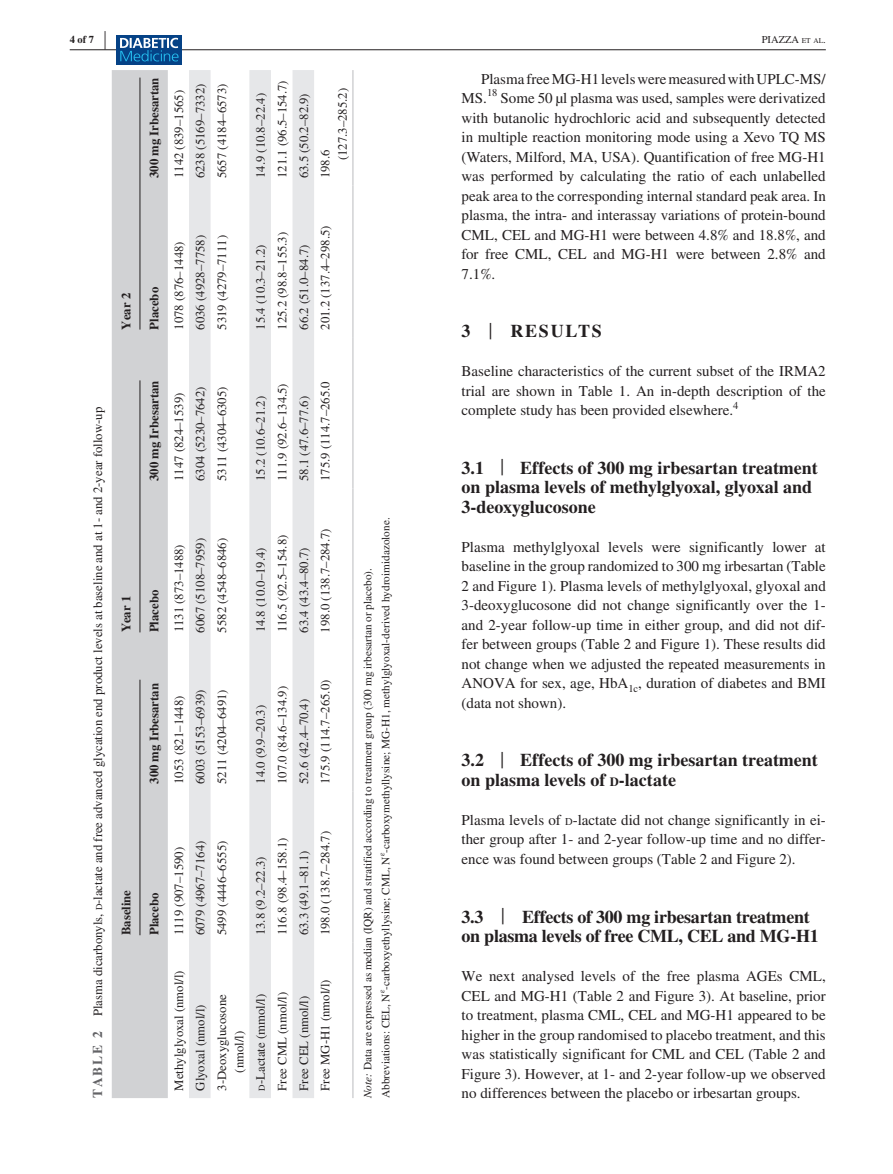
<style>
.page{position:relative;width:893px;height:1174px;background:#fff}
.page>*{position:absolute;margin:0;border:0;box-sizing:border-box;transform-origin:0 0}
.t1{font:700 25.95px "STIX";color:#231f20;scale:.36 1}
.t2{font:700 18px/19.5px "STIX";color:#231f20}
.t3{font:700 18px "STIX";letter-spacing:.1em;color:#231f20}
.t4{font:15px/19.5px "STIX";color:#231f20;text-align:justify}
.t5{font:700 13.5px "STIX";letter-spacing:.14em;color:#636366}
.t6{font:12.75px/17.2px "STIX";color:#231f20}
.t7{font:700 12.75px "STIX";color:#231f20}
.t8{font:11.25px/18px "STIX";color:#231f20}
.t9{font:10.5px "STIX";color:#231f20}
.t10{font:700 10.5px "STIX";color:#231f20}
.t11{font:10.5px "STIX";color:#231f20}
.t12{font:7.8px "STIX";color:#231f20}
.s1{font-size:7.35px}
.s2{font-weight:400;font-size:23.7px}
.s3{font-size:8.85px}
.s4{font-style:italic}
.s5{font-size:12.6px}
.s6{font-size:10.5px}
</style>
<div class="page">
<hr style="left:70px;top:49px;width:756px;height:1px;background:#231f20">
<div style="left:116px;top:35px;width:65px;height:30px;background:#054286"></div>
<svg style="left:120px;top:38px;width:59px;height:23px"></svg>
<div style="left:112px;top:70px;width:56px;height:1028px;background:#d1d2d4"></div>
<svg style="left:189px;top:70px;width:125px;height:1028px;fill:#e6e7e9"></svg>
<hr style="left:352px;top:942px;width:2px;height:156px;background:#d1d2d4">
<hr style="left:352px;top:791px;width:2px;height:151px;background:#d1d2d4">
<hr style="left:352px;top:640px;width:2px;height:151px;background:#d1d2d4">
<hr style="left:352px;top:488px;width:2px;height:152px;background:#d1d2d4">
<hr style="left:352px;top:337px;width:2px;height:151px;background:#d1d2d4">
<hr style="left:352px;top:186px;width:2px;height:151px;background:#d1d2d4">
<hr style="left:352px;top:70px;width:2px;height:116px;background:#d1d2d4">
<hr style="left:140px;top:679px;width:1px;height:256px;background:#231f20">
<hr style="left:140px;top:380px;width:1px;height:252px;background:#231f20">
<hr style="left:140px;top:78px;width:1px;height:251px;background:#231f20">
<p class="t10" style="left:70px;top:33px;width:26px">4 of 7</p>
<h1 class="t1" style="left:104px;top:24px;width:7px">|</h1>
<p class="t9" style="left:762px;top:32px;width:66px">PIAZZA <span class="s1">et al</span>.</p>
<p class="t4" style="left:462px;top:70px;width:366px;text-indent:20px">Plasma free MG-H1 levels were measured with UPLC-MS/<br>MS.</p>
<p class="t7" style="left:147px;top:178px;width:102px;rotate:-90deg">300 mg Irbesartan</p>
<p class="t6" style="left:274px;top:178px;width:99px;rotate:-90deg">121.1 (96.5–154.7)</p>
<p class="t6" style="left:193px;top:178px;width:96px;rotate:-90deg">6238 (5169–7332)</p>
<p class="t6" style="left:214px;top:178px;width:96px;rotate:-90deg">5657 (4184–6573)</p>
<p class="t6" style="left:318px;top:160px;width:74px;text-indent:-18px;rotate:-90deg">198.6 (127.3–285.2)</p>
<p class="t11" style="left:487px;top:86px;width:12px">18</p>
<p class="t4" style="left:462px;top:89px;width:366px;text-indent:39px">Some 50 µl plasma was used, samples were derivatized with butanolic hydrochloric acid and subsequently detected in multiple reaction monitoring mode using a Xevo TQ MS (Waters, Milford, MA, USA). Quantification of free MG-H1 was performed by calculating the ratio of each unlabelled peak area to the corresponding internal standard peak area. In plasma, the intra- and interassay variations of protein-bound CML, CEL and MG-H1 were between 4.8% and 18.8%, and for free CML, CEL and MG-H1 were between 2.8% and 7.1%.</p>
<p class="t6" style="left:171px;top:178px;width:90px;rotate:-90deg">1142 (839–1565)</p>
<p class="t6" style="left:253px;top:178px;width:86px;rotate:-90deg">14.9 (10.8–22.4)</p>
<p class="t6" style="left:296px;top:178px;width:86px;rotate:-90deg">63.5 (50.2–82.9)</p>
<p class="t6" style="left:318px;top:330px;width:106px;rotate:-90deg">201.2 (137.4–298.5)</p>
<p class="t6" style="left:274px;top:330px;width:99px;rotate:-90deg">125.2 (98.8–155.3)</p>
<p class="t6" style="left:193px;top:330px;width:96px;rotate:-90deg">6036 (4928–7758)</p>
<p class="t6" style="left:214px;top:330px;width:96px;rotate:-90deg">5319 (4279–7111)</p>
<p class="t6" style="left:171px;top:330px;width:90px;rotate:-90deg">1078 (876–1448)</p>
<p class="t6" style="left:253px;top:329px;width:86px;rotate:-90deg">15.4 (10.3–21.2)</p>
<p class="t6" style="left:296px;top:330px;width:86px;rotate:-90deg">66.2 (51.0–84.7)</p>
<p class="t7" style="left:147px;top:329px;width:44px;rotate:-90deg">Placebo</p>
<p class="t7" style="left:119px;top:329px;width:38px;rotate:-90deg">Year 2</p>
<p class="t3" style="left:462px;top:320px;width:142px">3 <span class="s2">|</span> RESULTS</p>
<p class="t4" style="left:462px;top:362px;width:366px">Baseline characteristics of the current subset of the IRMA2 trial are shown in Table 1. An in-depth description of the complete study has been provided elsewhere.</p>
<p class="t7" style="left:147px;top:481px;width:102px;rotate:-90deg">300 mg Irbesartan</p>
<p class="t6" style="left:318px;top:481px;width:101px;rotate:-90deg">175.9 (114.7–265.0</p>
<p class="t6" style="left:274px;top:481px;width:99px;rotate:-90deg">111.9 (92.6–134.5)</p>
<p class="t6" style="left:193px;top:481px;width:96px;rotate:-90deg">6304 (5230–7642)</p>
<p class="t6" style="left:214px;top:481px;width:96px;rotate:-90deg">5311 (4304–6305)</p>
<p class="t6" style="left:171px;top:481px;width:90px;rotate:-90deg">1147 (824–1539)</p>
<p class="t6" style="left:253px;top:481px;width:86px;rotate:-90deg">15.2 (10.6–21.2)</p>
<p class="t6" style="left:296px;top:481px;width:86px;rotate:-90deg">58.1 (47.6–77.6)</p>
<p class="t11" style="left:733px;top:398px;width:7px">4</p>
<p class="t6" style="left:90px;top:1016px;width:611px;rotate:-90deg">Plasma dicarbonyls, <span class="s3">d</span>-lactate and free advanced glycation end product levels at baseline and at 1- and 2-year follow-up</p>
<p class="t2" style="left:462px;top:458px;width:358px">3.1 <span class="s2">|</span> Effects of 300 mg irbesartan treatment on plasma levels of methylglyoxal, glyoxal and<br>3-deoxyglucosone</p>
<p class="t4" style="left:462px;top:538px;width:366px">Plasma methylglyoxal levels were significantly lower at baseline in the group randomized to 300 mg irbesartan (Table 2 and Figure 1). Plasma levels of methylglyoxal, glyoxal and 3-deoxyglucosone did not change significantly over the 1- and 2-year follow-up time in either group, and did not dif&shy;fer between groups (Table 2 and Figure 1). These results did not change when we adjusted the repeated measurements in ANOVA for sex, age, HbA<sub>1c</sub>, duration of diabetes and BMI (data not shown).</p>
<p class="t8" style="left:360px;top:1098px;width:582px;rotate:-90deg"><span class="s4">Note:</span> Data are expressed as median (IQR) and stratified according to treatment group (300 mg irbesartan or placebo).<br>Abbreviations: CEL, N -carboxyethyllysine; CML, N -carboxymethyllysine; MG-H1, methylglyoxal-derived hydroimidazolone.</p>
<p class="t6" style="left:318px;top:632px;width:106px;rotate:-90deg">198.0 (138.7–284.7)</p>
<p class="t6" style="left:274px;top:632px;width:99px;rotate:-90deg">116.5 (92.5–154.8)</p>
<p class="t6" style="left:193px;top:632px;width:96px;rotate:-90deg">6067 (5108–7959)</p>
<p class="t6" style="left:214px;top:632px;width:96px;rotate:-90deg">5582 (4548–6846)</p>
<p class="t6" style="left:171px;top:632px;width:90px;rotate:-90deg">1131 (873–1488)</p>
<p class="t6" style="left:253px;top:632px;width:86px;rotate:-90deg">14.8 (10.0–19.4)</p>
<p class="t6" style="left:296px;top:632px;width:86px;rotate:-90deg">63.4 (43.4–80.7)</p>
<p class="t7" style="left:147px;top:632px;width:44px;rotate:-90deg">Placebo</p>
<p class="t7" style="left:119px;top:632px;width:38px;rotate:-90deg">Year 1</p>
<p class="t6" style="left:318px;top:784px;width:106px;rotate:-90deg">175.9 (114.7–265.0)</p>
<p class="t7" style="left:147px;top:784px;width:102px;rotate:-90deg">300 mg Irbesartan</p>
<p class="t6" style="left:274px;top:784px;width:99px;rotate:-90deg">107.0 (84.6–134.9)</p>
<p class="t6" style="left:193px;top:784px;width:96px;rotate:-90deg">6003 (5153–6939)</p>
<p class="t6" style="left:214px;top:784px;width:96px;rotate:-90deg">5211 (4204–6491)</p>
<p class="t6" style="left:171px;top:784px;width:90px;rotate:-90deg">1053 (821–1448)</p>
<p class="t6" style="left:296px;top:784px;width:86px;rotate:-90deg">52.6 (42.4–70.4)</p>
<p class="t6" style="left:253px;top:784px;width:80px;rotate:-90deg">14.0 (9.9–20.3)</p>
<p class="t2" style="left:462px;top:750px;width:358px">3.2 <span class="s2">|</span> Effects of 300 mg irbesartan treatment on plasma levels of <span class="s5">d</span>-lactate</p>
<p class="t4" style="left:462px;top:811px;width:366px">Plasma levels of <span class="s6">d</span>-lactate did not change significantly in ei&shy;ther group after 1- and 2-year follow-up time and no differ&shy;ence was found between groups (Table 2 and Figure 2).</p>
<p class="t6" style="left:318px;top:935px;width:106px;rotate:-90deg">198.0 (138.7–284.7)</p>
<p class="t6" style="left:274px;top:935px;width:99px;rotate:-90deg">116.8 (98.4–158.1)</p>
<p class="t6" style="left:193px;top:935px;width:96px;rotate:-90deg">6079 (4967–7164)</p>
<p class="t6" style="left:214px;top:935px;width:96px;rotate:-90deg">5499 (4446–6555)</p>
<p class="t6" style="left:171px;top:935px;width:90px;rotate:-90deg">1119 (907–1590)</p>
<p class="t6" style="left:296px;top:935px;width:86px;rotate:-90deg">63.3 (49.1–81.1)</p>
<p class="t12" style="left:377px;top:856px;width:5px;rotate:-90deg">ε</p>
<p class="t6" style="left:253px;top:935px;width:80px;rotate:-90deg">13.8 (9.2–22.3)</p>
<p class="t7" style="left:119px;top:935px;width:47px;rotate:-90deg">Baseline</p>
<p class="t7" style="left:147px;top:935px;width:44px;rotate:-90deg">Placebo</p>
<p class="t2" style="left:462px;top:906px;width:359px">3.3 <span class="s2">|</span> Effects of 300 mg irbesartan treatment on plasma levels of free CML, CEL and MG-H1</p>
<p class="t4" style="left:462px;top:967px;width:366px">We next analysed levels of the free plasma AGEs CML, CEL and MG-H1 (Table 2 and Figure 3). At baseline, prior to treatment, plasma CML, CEL and MG-H1 appeared to be higher in the group randomised to placebo treatment, and this was statistically significant for CML and CEL (Table 2 and Figure 3). However, at 1- and 2-year follow-up we observed</p>
<p class="t6" style="left:171px;top:1090px;width:122px;rotate:-90deg">Methylglyoxal (nmol/l)</p>
<p class="t6" style="left:318px;top:1090px;width:113px;rotate:-90deg">Free MG-H1 (nmol/l)</p>
<p class="t12" style="left:377px;top:993px;width:5px;rotate:-90deg">ε</p>
<p class="t6" style="left:274px;top:1090px;width:100px;rotate:-90deg">Free CML (nmol/l)</p>
<p class="t6" style="left:253px;top:1090px;width:98px;rotate:-90deg"><span class="s3">d</span>-Lactate (mmol/l)</p>
<p class="t6" style="left:214px;top:1072px;width:80px;text-indent:-18px;rotate:-90deg">3-Deoxyglucosone (nmol/l)</p>
<p class="t6" style="left:296px;top:1090px;width:96px;rotate:-90deg">Free CEL (nmol/l)</p>
<p class="t6" style="left:193px;top:1090px;width:88px;rotate:-90deg">Glyoxal (nmol/l)</p>
<p class="t5" style="left:89px;top:1098px;width:69px;rotate:-90deg">TABLE 2</p>
<p class="t4" style="left:462px;top:1084px;width:341px">no differences between the placebo or irbesartan groups.</p>
</div>
